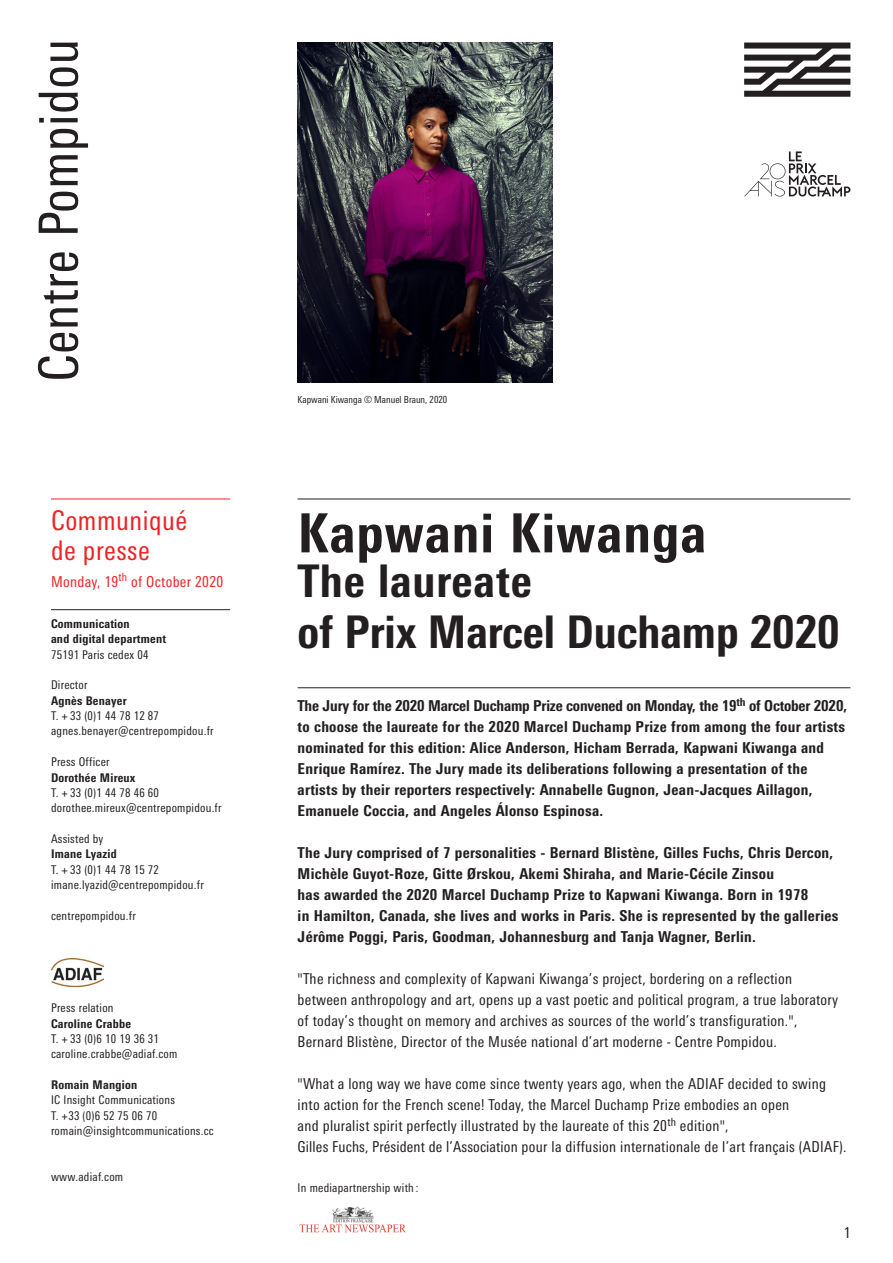
<style>
.page{position:relative;width:893px;height:1263px;background:#fff}
.page>*{position:absolute;margin:0;border:0;box-sizing:border-box;transform-origin:0 0}
.t1{font:condensed 54px "Univers Next Pro";letter-spacing:.005em;color:#231f20}
.TITRE_DU_CP___U_N_P{font:800 condensed 54px "Univers Next Pro";letter-spacing:.02em;color:#231f20}
.TEXTE_COURANT___U_N{font:800 condensed 45px "Univers Next Pro";color:#231f20}
.TITRE_DU_CP___U_N_P-2{font:800 condensed 45px "Univers Next Pro";letter-spacing:.02em;color:#231f20}
.DATES_EXPO___U_N_P{font:condensed 27px/30px "Univers Next Pro";letter-spacing:.02em;color:#ee2325}
.TEXTE_COURANT___U_N-2{font:800 condensed 15px/21px "Univers Next Pro";letter-spacing:.02em;color:#231f20}
.TEXTE_COURANT___U_N-3{font:condensed 15px/21px "Univers Next Pro";letter-spacing:.02em;color:#231f20}
.TEXTE_COURANT___Prem{font:800 condensed 15px "Univers Next Pro";letter-spacing:-.01em;color:#231f20}
.TEXTE_COURANT___U_N-4{font:condensed 15px "Univers Next Pro";letter-spacing:.02em;color:#ee2325}
.INFOS___U_N_P__Conde{font:condensed 12px "Univers Next Pro";letter-spacing:.02em;color:#231f20}
.INFOS___U_N_P__Conde-2{font:800 condensed 12px "Univers Next Pro";letter-spacing:.02em;color:#231f20}
.INFOS___Premier_Para{font:800 condensed 12px "Univers Next Pro";letter-spacing:.02em;color:#231f20}
.t2{font:condensed 9.75px "Univers Next Pro";color:#231f20}
</style>
<div class="page">
<svg style="left:744px;top:43px;width:106px;height:54px"></svg>
<hr style="left:298px;top:499px;width:552px;height:1px;background:#231f20">
<hr style="left:298px;top:687px;width:552px;height:1px;background:#231f20">
<img style="left:298px;top:43px;width:255px;height:339px">
<hr style="left:51px;top:499px;width:179px;height:1px;background:#ee2325">
<hr style="left:51px;top:609px;width:179px;height:1px;background:#231f20">
<img style="left:52px;top:958px;width:51px;height:28px">
<svg style="left:744px;top:151px;width:106px;height:45px"></svg>
<img style="left:299px;top:1206px;width:106px;height:27px">
<h1 class="t1" style="left:27px;top:382px;width:344px;rotate:-90deg">Centre Pompidou</h1>
<p class="DATES_EXPO___U_N_P" style="left:51px;top:505px;width:138px">Communiqué de presse</p>
<p class="TEXTE_COURANT___U_N-4" style="left:51px;top:572px;width:174px">Monday, 19<sup>th</sup> of October 2020</p>
<p class="INFOS___Premier_Para" style="left:51px;top:616px;width:80px">Communication</p>
<p class="INFOS___U_N_P__Conde-2" style="left:51px;top:632px;width:117px">and digital department</p>
<p class="INFOS___U_N_P__Conde" style="left:51px;top:647px;width:99px">75191 Paris cedex 04</p>
<p class="INFOS___U_N_P__Conde" style="left:51px;top:678px;width:38px">Director</p>
<p class="INFOS___U_N_P__Conde-2" style="left:51px;top:693px;width:77px">Agnès Benayer</p>
<p class="INFOS___U_N_P__Conde" style="left:51px;top:709px;width:110px">T. + 33 (0)1 44 78 12 87</p>
<p class="INFOS___U_N_P__Conde" style="left:51px;top:724px;width:164px">agnes.benayer@centrepompidou.fr</p>
<p class="INFOS___U_N_P__Conde" style="left:51px;top:755px;width:60px">Press Officer</p>
<p class="INFOS___U_N_P__Conde-2" style="left:51px;top:770px;width:86px">Dorothée Mireux</p>
<p class="INFOS___U_N_P__Conde" style="left:51px;top:786px;width:110px">T. + 33 (0)1 44 78 46 60</p>
<p class="INFOS___U_N_P__Conde" style="left:51px;top:801px;width:172px">dorothee.mireux@centrepompidou.fr</p>
<p class="INFOS___U_N_P__Conde" style="left:51px;top:832px;width:54px">Assisted by</p>
<p class="INFOS___U_N_P__Conde-2" style="left:51px;top:847px;width:67px">Imane Lyazid</p>
<p class="INFOS___U_N_P__Conde" style="left:51px;top:862px;width:110px">T. + 33 (0)1 44 78 15 72</p>
<p class="INFOS___U_N_P__Conde" style="left:51px;top:878px;width:154px">imane.lyazid@centrepompidou.fr</p>
<p class="INFOS___U_N_P__Conde" style="left:51px;top:909px;width:86px">centrepompidou.fr</p>
<p class="INFOS___U_N_P__Conde" style="left:51px;top:1001px;width:64px">Press relation</p>
<p class="INFOS___U_N_P__Conde-2" style="left:51px;top:1016px;width:81px">Caroline Crabbe</p>
<p class="INFOS___U_N_P__Conde" style="left:51px;top:1032px;width:110px">T. + 33 (0)6 10 19 36 31</p>
<p class="INFOS___U_N_P__Conde" style="left:51px;top:1047px;width:128px">caroline.crabbe@adiaf.com</p>
<p class="INFOS___U_N_P__Conde-2" style="left:51px;top:1077px;width:88px">Romain Mangion</p>
<p class="INFOS___U_N_P__Conde" style="left:51px;top:1093px;width:125px">IC Insight Communications</p>
<p class="INFOS___U_N_P__Conde" style="left:51px;top:1108px;width:108px">T. +33 (0)6 52 75 06 70</p>
<p class="INFOS___U_N_P__Conde" style="left:51px;top:1124px;width:164px">romain@insightcommunications.cc</p>
<p class="INFOS___U_N_P__Conde" style="left:51px;top:1170px;width:74px">www.adiaf.com</p>
<p class="t2" style="left:298px;top:394px;width:151px">Kapwani Kiwanga © Manuel Braun, 2020</p>
<p class="TITRE_DU_CP___U_N_P" style="left:298px;top:501px;width:410px">Kapwani Kiwanga</p>
<p class="TITRE_DU_CP___U_N_P-2" style="left:298px;top:554px;width:236px">The laureate</p>
<p class="TEXTE_COURANT___U_N" style="left:298px;top:605px;width:544px">of Prix Marcel Duchamp 2020</p>
<p class="TEXTE_COURANT___Prem" style="left:298px;top:697px;width:551px">The Jury for the 2020 Marcel Duchamp Prize convened on Monday, the 19<sup>th</sup> of October 2020,</p>
<p class="TEXTE_COURANT___U_N-2" style="left:298px;top:716px;width:549px">to choose the laureate for the 2020 Marcel Duchamp Prize from among the four artists nominated for this edition: Alice Anderson, Hicham Berrada, Kapwani Kiwanga and Enrique RamÍrez. The Jury made its deliberations following a presentation of the artists by their reporters respectively: Annabelle Gugnon, Jean-Jacques Aillagon, Emanuele Coccia, and Angeles Álonso Espinosa.</p>
<p class="TEXTE_COURANT___U_N-2" style="left:298px;top:842px;width:537px">The Jury comprised of 7 personalities - Bernard Blistène, Gilles Fuchs, Chris Dercon,<br>Michèle Guyot-Roze, Gitte Ørskou, Akemi Shiraha, and Marie-Cécile Zinsou</p>
<p class="TEXTE_COURANT___U_N-2" style="left:298px;top:884px;width:512px">has awarded the 2020 Marcel Duchamp Prize to Kapwani Kiwanga. Born in 1978</p>
<p class="TEXTE_COURANT___U_N-2" style="left:298px;top:905px;width:542px">in Hamilton, Canada, she lives and works in Paris. She is represented by the galleries<br>Jérôme Poggi, Paris, Goodman, Johannesburg and Tanja Wagner, Berlin.</p>
<p class="TEXTE_COURANT___U_N-3" style="left:298px;top:968px;width:542px">"The richness and complexity of Kapwani Kiwanga’s project, bordering on a reflection between anthropology and art, opens up a vast poetic and political program, a true laboratory of today’s thought on memory and archives as sources of the world’s transfiguration.", Bernard Blistène, Director of the Musée national d’art moderne - Centre Pompidou.</p>
<p class="TEXTE_COURANT___U_N-3" style="left:298px;top:1073px;width:530px">"What a long way we have come since twenty years ago, when the ADIAF decided to swing into action for the French scene! Today, the Marcel Duchamp Prize embodies an open</p>
<p class="TEXTE_COURANT___U_N-3" style="left:298px;top:1115px;width:432px">and pluralist spirit perfectly illustrated by the laureate of this 20<sup>th</sup> edition",</p>
<p class="TEXTE_COURANT___U_N-3" style="left:298px;top:1136px;width:550px">Gilles Fuchs, Président de l’Association pour la diffusion internationale de l’art français (ADIAF).</p>
<p class="INFOS___U_N_P__Conde" style="left:298px;top:1180px;width:122px">In mediapartnership with :</p>
<p class="TEXTE_COURANT___U_N-3" style="left:844px;top:1222px;width:8px">1</p>
</div>
